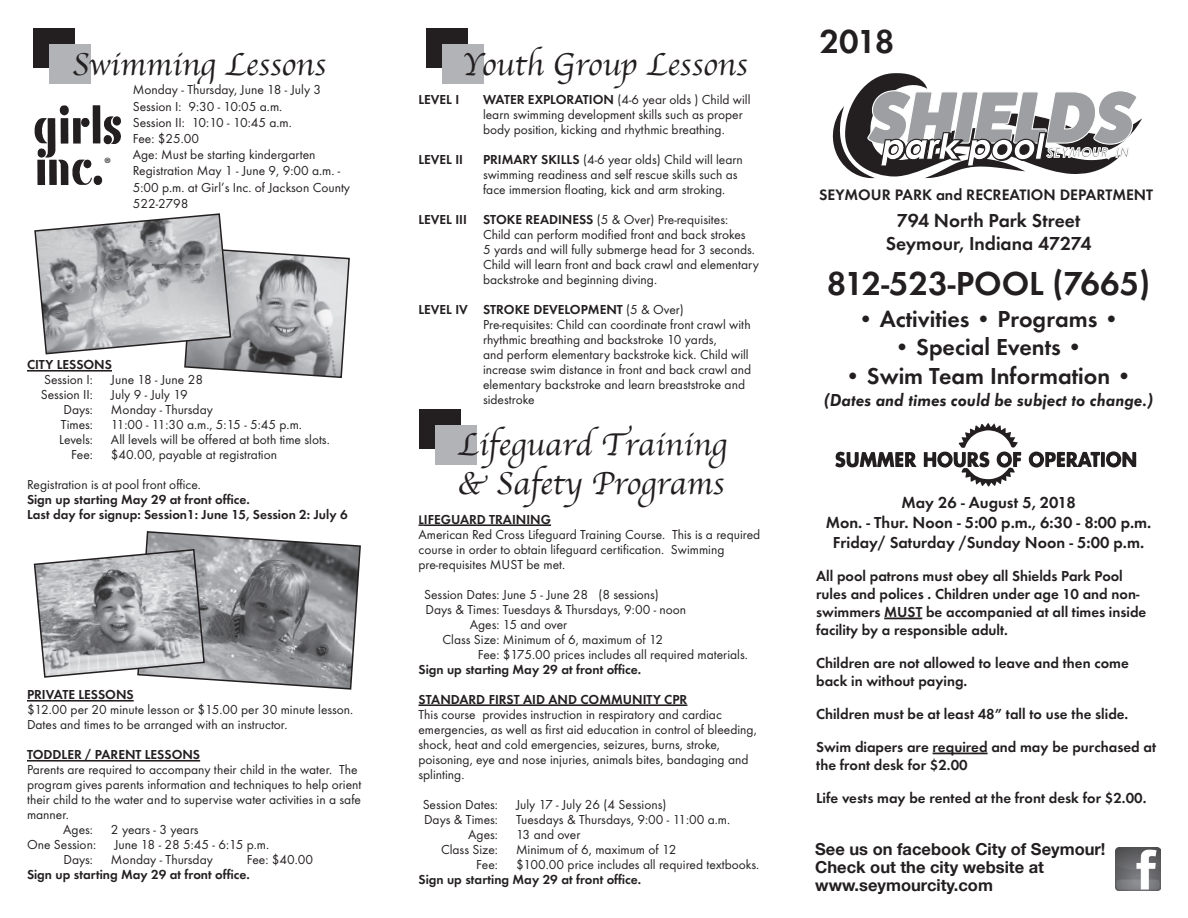
<style>
.page{position:relative;width:1188px;height:918px;background:#fff}
.page>*{position:absolute;margin:0;border:0;box-sizing:border-box;transform-origin:0 0}
.t1{font:700 34.5px "Function";color:#231f20}
.t2{font:33px/39px "Apple Chancery";color:#231f20}
.t3{font:700 24px "Function";color:#231f20}
.t4{font:700 19.5px/23.4px "Function";color:#231f20;text-align:center}
.t5{font:italic 700 18px "Function";color:#231f20}
.t6{font:16.65px "Myriad Pro";color:#231f20}
.t7{font:700 16.5px/19.8px "Function";color:#231f20;text-align:center}
.t8{font:700 16.5px/18px "Helvetica Neue";color:#231f20}
.t9{font:700 15.75px "Function";color:#231f20}
.t10{font:700 15px/18px "Function";color:#231f20}
.t11{font:13.5px/15px "Function";color:#231f20}
.t12{font:700 13.5px/15px "Function";color:#231f20}
.t13{font:13.5px "Function";letter-spacing:-.04em;color:#231f20}
.t14{font:italic 700 13.35px "Century Gothic";color:#9d9fa2}
.s1{font-weight:700}
.s2{font-weight:700;font-size:12.75px}
</style>
<div class="page">
<svg style="left:34px;top:105px;width:87px;height:80px"></svg>
<svg style="left:835px;top:423px;width:301px;height:64px"></svg>
<hr style="left:884px;top:618px;width:38px;height:1px;background:#231f20">
<hr style="left:933px;top:753px;width:55px;height:1px;background:#231f20">
<div style="left:34px;top:28px;width:41px;height:40px;background:#231f20"></div>
<div style="left:50px;top:44px;width:41px;height:40px;background:#b2b3b7"></div>
<div style="left:427px;top:28px;width:41px;height:40px;background:#231f20"></div>
<div style="left:443px;top:44px;width:41px;height:40px;background:#b2b3b7"></div>
<div style="left:419px;top:409px;width:41px;height:40px;background:#231f20"></div>
<div style="left:435px;top:425px;width:41px;height:40px;background:#b2b3b7"></div>
<svg style="left:833px;top:73px;width:309px;height:105px"></svg>
<svg style="left:34px;top:213px;width:316px;height:166px"></svg>
<img style="left:1116px;top:848px;width:45px;height:43px">
<hr style="left:27px;top:370px;width:85px;height:2px;background:#231f20">
<hr style="left:27px;top:700px;width:107px;height:2px;background:#231f20">
<hr style="left:27px;top:760px;width:173px;height:2px;background:#231f20">
<svg style="left:418px;top:524px;width:6px;height:2px"></svg>
<hr style="left:424px;top:524px;width:127px;height:2px;background:#231f20">
<hr style="left:418px;top:704px;width:269px;height:2px;background:#231f20">
<svg style="left:33px;top:531px;width:328px;height:159px"></svg>
<h2 class="t2" style="left:72px;top:44px;width:256px">Swimming Lessons</h2>
<h2 class="t2" style="left:462px;top:44px;width:287px">Youth Group Lessons</h2>
<p class="t11" style="left:133px;top:82px;width:219px;line-height:16.2px">Monday - Thursday, June 18 - July 3<br>Session I: 9:30 - 10:05 a.m.<br>Session II: 10:10 - 10:45 a.m.<br>Fee: $25.00<br>Age: Must be starting kindergarten<br>Registration May 1 - June 9, 9:00 a.m. -<br>5:00 p.m. at Girl’s Inc. of Jackson County<br>522-2798</p>
<p class="t12" style="left:418px;top:92px;width:42px">LEVEL I</p>
<p class="t11" style="left:483px;top:93px;width:269px"><span class="s1">WATER EXPLORATION</span> (4-6 year olds ) Child will learn swimming development skills such as proper body position, kicking and rhythmic breathing.</p>
<p class="t12" style="left:418px;top:152px;width:46px">LEVEL II</p>
<p class="t11" style="left:483px;top:153px;width:261px"><span class="s1">PRIMARY SKILLS</span> (4-6 year olds) Child will learn swimming readiness and self rescue skills such as face immersion floating, kick and arm stroking.</p>
<p class="t11" style="left:483px;top:213px;width:277px;text-indent:-65px"><span class="s1">LEVEL III STOKE READINESS</span> (5 &amp; Over) Pre-requisites:<br>Child can perform modified front and back strokes<br>5 yards and will fully submerge head for 3 seconds.<br>Child will learn front and back crawl and elementary backstroke and beginning diving.</p>
<p class="t11" style="left:483px;top:303px;width:270px;text-indent:-65px"><span class="s1">LEVEL IV STROKE DEVELOPMENT</span> (5 &amp; Over)<br>Pre-requisites: Child can coordinate front crawl with rhythmic breathing and backstroke 10 yards,<br>and perform elementary backstroke kick. Child will increase swim distance in front and back crawl and elementary backstroke and learn breaststroke and sidestroke</p>
<p class="t6" style="left:104px;top:153px;width:8px">®</p>
<p class="t12" style="left:27px;top:357px;width:87px">CITY LESSONS</p>
<p class="t11" style="left:44px;top:372px;width:50px">Session I:</p>
<p class="t11" style="left:111px;top:372px;width:94px">June 18 - June 28</p>
<p class="t11" style="left:41px;top:387px;width:54px">Session II:</p>
<p class="t11" style="left:111px;top:387px;width:78px">July 9 - July 19</p>
<p class="t11" style="left:63px;top:402px;width:31px">Days:</p>
<p class="t11" style="left:111px;top:402px;width:104px">Monday - Thursday</p>
<p class="t11" style="left:61px;top:417px;width:34px">Times:</p>
<p class="t13" style="left:111px;top:417px;width:192px">11:00 - 11:30 a.m., 5:15 - 5:45 p.m.</p>
<p class="t11" style="left:59px;top:432px;width:35px">Levels:</p>
<p class="t11" style="left:111px;top:432px;width:220px">All levels will be offered at both time slots.</p>
<p class="t11" style="left:71px;top:447px;width:23px">Fee:</p>
<p class="t11" style="left:111px;top:447px;width:168px">$40.00, payable at registration</p>
<p class="t11" style="left:27px;top:477px;width:176px">Registration is at pool front office.</p>
<p class="t12" style="left:27px;top:492px;width:322px">Sign up starting May 29 at front office.<br>Last day for signup: Session1: June 15, Session 2: July 6</p>
<h2 class="t2" style="left:457px;top:425px;width:271px">Lifeguard Training &amp; Safety Programs</h2>
<p class="t11" style="left:418px;top:512px;width:343px"><span class="s2">L</span><span class="s1">IFEGUARD TRAINING<br></span>American Red Cross Lifeguard Training Course. This is a required course in order to obtain lifeguard certification. Swimming pre-requisites MUST be met.</p>
<p class="t11" style="left:424px;top:587px;width:236px">Session Dates: June 5 - June 28 (8 sessions)</p>
<p class="t11" style="left:426px;top:602px;width:262px">Days &amp; Times: Tuesdays &amp; Thursdays, 9:00 - noon</p>
<p class="t11" style="left:470px;top:617px;width:99px">Ages: 15 and over</p>
<p class="t11" style="left:443px;top:632px;width:222px">Class Size: Minimum of 6, maximum of 12</p>
<p class="t11" style="left:478px;top:647px;width:272px">Fee: $175.00 prices includes all required materials.</p>
<p class="t12" style="left:419px;top:662px;width:224px">Sign up starting May 29 at front office.</p>
<p class="t12" style="left:419px;top:692px;width:270px">STANDARD FIRST AID AND COMMUNITY CPR</p>
<p class="t11" style="left:419px;top:707px;width:340px">This course provides instruction in respiratory and cardiac emergencies, as well as first aid education in control of bleeding, shock, heat and cold emergencies, seizures, burns, stroke, poisoning, eye and nose injuries, animals bites, bandaging and splinting.</p>
<p class="t11" style="left:423px;top:797px;width:77px">Session Dates:</p>
<p class="t11" style="left:516px;top:797px;width:152px">July 17 - July 26 (4 Sessions)</p>
<p class="t11" style="left:424px;top:812px;width:75px">Days &amp; Times:</p>
<p class="t11" style="left:516px;top:812px;width:216px">Tuesdays &amp; Thursdays, 9:00 - 11:00 a.m.</p>
<p class="t11" style="left:468px;top:827px;width:31px">Ages:</p>
<p class="t11" style="left:516px;top:827px;width:66px">13 and over</p>
<p class="t11" style="left:441px;top:842px;width:58px">Class Size:</p>
<p class="t11" style="left:516px;top:842px;width:162px">Minimum of 6, maximum of 12</p>
<p class="t11" style="left:476px;top:857px;width:23px">Fee:</p>
<p class="t11" style="left:516px;top:857px;width:245px">$100.00 price includes all required textbooks.</p>
<p class="t12" style="left:419px;top:872px;width:224px">Sign up starting May 29 at front office.</p>
<p class="t12" style="left:27px;top:687px;width:108px">PRIVATE LESSONS</p>
<p class="t11" style="left:27px;top:702px;width:328px">$12.00 per 20 minute lesson or $15.00 per 30 minute lesson.<br>Dates and times to be arranged with an instructor.</p>
<p class="t12" style="left:27px;top:747px;width:175px">TODDLER / PARENT LESSONS</p>
<p class="t11" style="left:27px;top:762px;width:332px">Parents are required to accompany their child in the water. The</p>
<p class="t11" style="left:27px;top:777px;width:336px">program gives parents information and techniques to help orient</p>
<p class="t11" style="left:27px;top:792px;width:336px">their child to the water and to supervise water activities in a safe</p>
<p class="t11" style="left:27px;top:807px;width:43px">manner.</p>
<p class="t11" style="left:63px;top:822px;width:31px">Ages:</p>
<p class="t11" style="left:111px;top:822px;width:89px">2 years - 3 years</p>
<p class="t11" style="left:27px;top:837px;width:71px">One Session:</p>
<p class="t11" style="left:114px;top:837px;width:156px">June 18 - 28 5:45 - 6:15 p.m.</p>
<p class="t11" style="left:63px;top:852px;width:31px">Days:</p>
<p class="t11" style="left:111px;top:852px;width:104px">Monday - Thursday</p>
<p class="t11" style="left:247px;top:852px;width:68px">Fee: $40.00</p>
<p class="t12" style="left:27px;top:867px;width:224px">Sign up starting May 29 at front office.</p>
<h1 class="t1" style="left:820px;top:21px;width:76px">2018</h1>
<p class="t14" style="left:1046px;top:144px;width:87px">SEYMOUR, IN</p>
<p class="t9" style="left:819px;top:186px;width:335px">SEYMOUR PARK and RECREATION DEPARTMENT</p>
<h3 class="t4" style="left:886px;top:209px;width:207px">794 North Park Street<br>Seymour, Indiana 47274</h3>
<h1 class="t1" style="left:827px;top:263px;width:325px">812-523-POOL (7665)</h1>
<h3 class="t3" style="left:858px;top:304px;width:263px">• Activities • Programs •</h3>
<h3 class="t3" style="left:894px;top:333px;width:190px">• Special Events •</h3>
<h3 class="t3" style="left:845px;top:362px;width:289px">• Swim Team Information •</h3>
<h3 class="t5" style="left:824px;top:389px;width:331px">(Dates and times could be subject to change.)</h3>
<p class="t7" style="left:826px;top:493px;width:327px">May 26 - August 5, 2018<br>Mon. - Thur. Noon - 5:00 p.m., 6:30 - 8:00 p.m.<br>Friday/ Saturday /Sunday Noon - 5:00 p.m.</p>
<p class="t10" style="left:816px;top:567px;width:332px">All pool patrons must obey all Shields Park Pool rules and polices . Children under age 10 and non&shy;swimmers MUST be accompanied at all times inside facility by a responsible adult.</p>
<p class="t10" style="left:816px;top:654px;width:314px">Children are not allowed to leave and then come back in without paying.</p>
<p class="t10" style="left:816px;top:705px;width:314px">Children must be at least 48” tall to use the slide.</p>
<p class="t10" style="left:816px;top:738px;width:341px">Swim diapers are required and may be purchased at the front desk for $2.00</p>
<p class="t10" style="left:816px;top:789px;width:332px">Life vests may be rented at the front desk for $2.00.</p>
<p class="t8" style="left:815px;top:841px;width:292px">See us on facebook City of Seymour!<br>Check out the city website at www.seymourcity.com</p>
</div>
